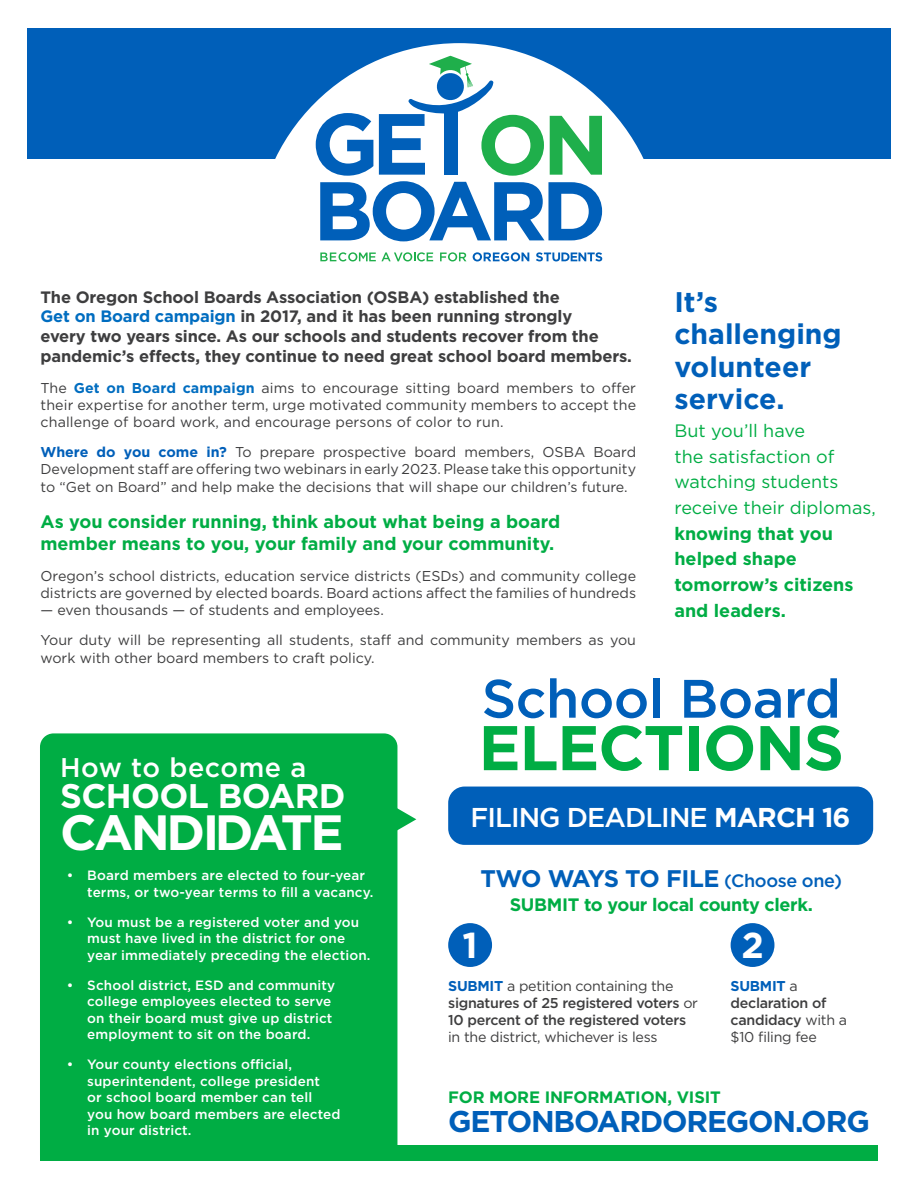
<style>
.page{position:relative;width:918px;height:1188px;background:#fff}
.page>*{position:absolute;margin:0;border:0;box-sizing:border-box;transform-origin:0 0}
.Paragraph{font:700 63px "Gotham";letter-spacing:-.02em;color:#00ad44}
.Paragraph-2{font:500 54px "Gotham";letter-spacing:-.01em;color:#005fb9}
.Paragraph-3{font:700 49.5px "Gotham";letter-spacing:-.06em;color:#fff}
.Paragraph-4{font:700 36px "Gotham";color:#fff}
.Paragraph-5{font:700 34.2px "Gotham";letter-spacing:-.02em;color:#fff}
.Bullets{font:700 30px "Gotham";letter-spacing:-.04em;color:#005fb9}
.Paragraph-6{font:700 28.35px/32.4px "Gotham";color:#005fb9}
.Paragraph-7{font:500 27.15px "Gotham";letter-spacing:-.035em;color:#fff}
.Paragraph-8{font:500 27px "Gotham";letter-spacing:.02em;color:#fff}
.Paragraph-9{font:700 24px "Gotham";letter-spacing:-.05em;color:#005fb9}
.Paragraph-10{font:18px/25.7px "Gotham";color:#00ad44}
.Paragraph-11{font:700 18px/22.5px "Gotham";color:#00ad44}
.Paragraph-12{font:700 18px "Gotham";letter-spacing:-.02em;color:#00ad44}
.Paragraph-13{font:700 16.5px/19.8px "Gotham";letter-spacing:-.01em;color:#3e3e3f}
.Bullets-2{font:700 16.5px "Gotham";letter-spacing:-.01em;color:#00ad44}
.Paragraph-14{font:14.25px/17.1px "Gotham";color:#3e3e3f;text-align:justify}
.Bullets-3{font:500 14.25px/17.1px "Gotham";letter-spacing:-.02em;color:#3e3e3f}
.t1{font:500 13.5px/16.5px "Gotham";letter-spacing:.01em;color:#fff}
.s1{color:#006dc0}
.s2{font-weight:700;color:#006dc0}
.s3{font-weight:700;color:#005fb9}
.s4{font-weight:700}
.s5{font-weight:500;font-size:18px}
.s6{font-weight:400}
</style>
<div class="page">
<div style="left:448px;top:787px;width:425px;height:58px;background:#005fb9;border-radius:16px"></div>
<div style="left:28px;top:28px;width:863px;height:131px;background:#005fb9"></div>
<div style="left:255px;top:43px;width:409px;height:409px;background:#fff;border-radius:50%"></div>
<div style="left:40px;top:733px;width:357px;height:413px;background:#00ad44"></div>
<svg style="left:386px;top:802px;width:30px;height:35px"></svg>
<div style="left:448px;top:923px;width:44px;height:44px;background:#005fb9;border-radius:50%"></div>
<div style="left:731px;top:923px;width:43px;height:44px;background:#005fb9;border-radius:50%"></div>
<div style="left:40px;top:1146px;width:838px;height:15px;background:#00ad44"></div>
<svg style="left:320px;top:252px;width:113px;height:9px"></svg>
<svg style="left:440px;top:252px;width:26px;height:9px"></svg>
<svg style="left:473px;top:252px;width:56px;height:9px"></svg>
<svg style="left:536px;top:252px;width:66px;height:9px"></svg>
<svg style="left:316px;top:56px;width:286px;height:185px"></svg>
<div style="left:444px;top:109px;width:14px;height:66px;background:#005fb9"></div>
<p class="Paragraph-13" style="left:40px;top:287px;width:593px">The Oregon School Boards Association (OSBA) established the<br><span class="s1">Get on Board campaign</span> in 2017, and it has been running strongly<br>every two years since. As our schools and students recover from the pandemic’s effects, they continue to need great school board members.</p>
<p class="Paragraph-14" style="left:40px;top:379px;width:597px">The <span class="s2">Get on Board campaign</span> aims to encourage sitting board members to offer their expertise for another term, urge motivated community members to accept the challenge of board work, and encourage persons of color to run.</p>
<p class="Paragraph-14" style="left:40px;top:443px;width:597px"><span class="s3">Where do you come in?</span> To prepare prospective board members, OSBA Board Development staff are offering two webinars in early 2023. Please take this opportunity to “Get on Board” and help make the decisions that will shape our children’s future.</p>
<p class="Paragraph-11" style="left:40px;top:510px;width:521px">As you consider running, think about what being a board member means to you, your family and your community.</p>
<p class="Paragraph-14" style="left:40px;top:567px;width:597px">Oregon’s school districts, education service districts (ESDs) and community college districts are governed by elected boards. Board actions affect the families of hundreds</p>
<p class="Paragraph-14" style="left:40px;top:601px;width:345px">— even thousands — of students and employees.</p>
<p class="Paragraph-14" style="left:40px;top:632px;width:597px">Your duty will be representing all students, staff and community members as you work with other board members to craft policy.</p>
<p class="Paragraph-6" style="left:674px;top:286px;width:169px">It’s challenging volunteer service.</p>
<p class="Paragraph-10" style="left:674px;top:418px;width:203px">But you’ll have<br>the satisfaction of watching students receive their diplomas, <span class="s4">knowing that you helped shape tomorrow’s citizens and leaders.</span></p>
<p class="Paragraph-8" style="left:60px;top:750px;width:248px">How to become a</p>
<p class="Paragraph-5" style="left:60px;top:774px;width:287px">SCHOOL BOARD</p>
<p class="Paragraph-3" style="left:60px;top:800px;width:285px">CANDIDATE</p>
<p class="t1" style="left:87px;top:867px;width:288px;text-indent:-20px">• Board members are elected to four-year terms, or two-year terms to fill a vacancy.</p>
<p class="t1" style="left:87px;top:914px;width:285px;text-indent:-20px">• You must be a registered voter and you must have lived in the district for one year immediately preceding the election.</p>
<p class="t1" style="left:87px;top:977px;width:250px;text-indent:-20px">• School district, ESD and community college employees elected to serve on their board must give up district employment to sit on the board.</p>
<p class="t1" style="left:87px;top:1056px;width:255px;text-indent:-20px">• Your county elections official, superintendent, college president<br>or school board member can tell you how board members are elected in your district.</p>
<p class="Paragraph-2" style="left:482px;top:663px;width:361px">School Board</p>
<p class="Paragraph" style="left:479px;top:706px;width:367px">ELECTIONS</p>
<p class="Paragraph-7" style="left:471px;top:799px;width:382px">FILING DEADLINE <span class="s4">MARCH 16</span></p>
<p class="Paragraph-9" style="left:480px;top:863px;width:363px">TWO WAYS TO FILE <span class="s5">(Choose one)</span></p>
<p class="Paragraph-12" style="left:510px;top:893px;width:305px">SUBMIT to your local county clerk.</p>
<p class="Paragraph-4" style="left:463px;top:921px;width:17px">1</p>
<p class="Bullets-3" style="left:448px;top:977px;width:251px"><span class="s3">SUBMIT</span> <span class="s6">a petition containing the </span>signatures of 25 registered voters <span class="s6">or </span>10 percent of the registered voters <span class="s6">in the district, whichever is less</span></p>
<p class="Paragraph-4" style="left:741px;top:921px;width:24px">2</p>
<p class="Bullets-3" style="left:731px;top:977px;width:118px"><span class="s3">SUBMIT</span> <span class="s6">a </span>declaration of candidacy <span class="s6">with a $10 filing fee</span></p>
<p class="Bullets-2" style="left:448px;top:1086px;width:274px">FOR MORE INFORMATION, VISIT</p>
<p class="Bullets" style="left:448px;top:1101px;width:423px">GETONBOARDOREGON.ORG</p>
</div>
